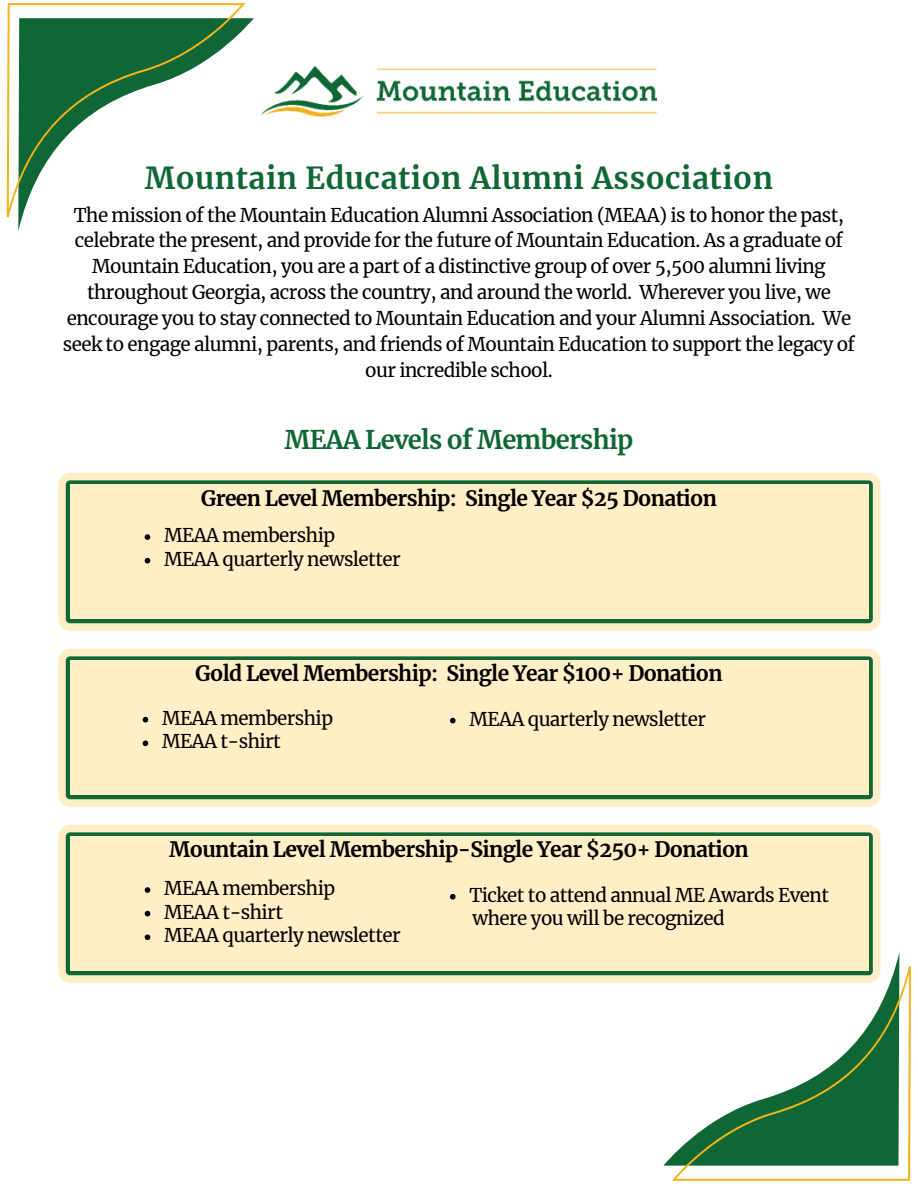
<style>
.page{position:relative;width:918px;height:1188px;background:#fff}
.page>*{position:absolute;margin:0;border:0;box-sizing:border-box;transform-origin:0 0}
.t1{font:700 30px "Merriweather";letter-spacing:.015em;color:#0f6735}
.t2{font:700 25.5px "Merriweather";letter-spacing:-.03em;color:#0f6735}
.t3{font:700 21px "Merriweather";letter-spacing:-.03em;color:#000}
.t4{font:18.75px/25.8px "Merriweather";letter-spacing:-.03em;color:#000;text-align:center}
</style>
<div class="page">
<img style="left:262px;top:67px;width:395px;height:49px">
<svg style="left:7px;top:3px;width:238px;height:214px"></svg>
<div style="left:58px;top:825px;width:822px;height:158px;background:#ffeec6;border-radius:12px"></div>
<svg style="left:66px;top:832px;width:807px;height:143px;background:#337b4b"></svg>
<div style="left:70px;top:837px;width:799px;height:134px;background:#ffeec6"></div>
<svg style="left:672px;top:966px;width:239px;height:215px"></svg>
<div style="left:58px;top:473px;width:822px;height:158px;background:#ffeec6;border-radius:12px"></div>
<svg style="left:66px;top:480px;width:807px;height:143px;background:#307949"></svg>
<div style="left:70px;top:485px;width:799px;height:134px;background:#ffeec6"></div>
<svg style="left:145px;top:534px;width:5px;height:6px"></svg>
<svg style="left:145px;top:558px;width:5px;height:6px"></svg>
<div style="left:58px;top:649px;width:822px;height:158px;background:#ffeec6;border-radius:12px"></div>
<svg style="left:66px;top:656px;width:807px;height:143px;background:#307949"></svg>
<div style="left:70px;top:661px;width:799px;height:134px;background:#ffeec6"></div>
<svg style="left:143px;top:717px;width:5px;height:5px"></svg>
<svg style="left:143px;top:740px;width:5px;height:6px"></svg>
<svg style="left:145px;top:887px;width:5px;height:6px"></svg>
<svg style="left:145px;top:911px;width:5px;height:5px"></svg>
<svg style="left:145px;top:934px;width:5px;height:6px"></svg>
<svg style="left:450px;top:718px;width:6px;height:5px"></svg>
<svg style="left:450px;top:894px;width:6px;height:6px"></svg>
<p class="t1" style="left:145px;top:160px;width:630px">Mountain Education Alumni Association</p>
<p class="t4" style="left:63px;top:202px;width:794px">The mission of the Mountain Education Alumni Association (MEAA) is to honor the past, celebrate the present, and provide for the future of Mountain Education. As a graduate of Mountain Education, you are a part of a distinctive group of over 5,500 alumni living throughout Georgia, across the country, and around the world. Wherever you live, we encourage you to stay connected to Mountain Education and your Alumni Association. We seek to engage alumni, parents, and friends of Mountain Education to support the legacy of our incredible school.</p>
<p class="t2" style="left:285px;top:424px;width:350px">MEAA Levels of Membership</p>
<p class="t3" style="left:201px;top:485px;width:518px">Green Level Membership: Single Year $25 Donation</p>
<p class="t4" style="left:164px;top:523px;width:172px">MEAA membership</p>
<p class="t4" style="left:164px;top:546px;width:238px">MEAA quarterly newsletter</p>
<p class="t3" style="left:195px;top:660px;width:529px">Gold Level Membership: Single Year $100+ Donation</p>
<p class="t4" style="left:162px;top:705px;width:172px">MEAA membership</p>
<p class="t4" style="left:162px;top:729px;width:120px">MEAA t-shirt</p>
<p class="t4" style="left:469px;top:706px;width:238px">MEAA quarterly newsletter</p>
<p class="t3" style="left:169px;top:836px;width:581px">Mountain Level Membership-Single Year $250+ Donation</p>
<p class="t4" style="left:164px;top:876px;width:172px">MEAA membership</p>
<p class="t4" style="left:164px;top:899px;width:120px">MEAA t-shirt</p>
<p class="t4" style="left:164px;top:923px;width:238px">MEAA quarterly newsletter</p>
<p class="t4" style="left:469px;top:882px;width:361px">Ticket to attend annual ME Awards Event</p>
<p class="t4" style="left:473px;top:906px;width:254px">where you will be recognized</p>
</div>
